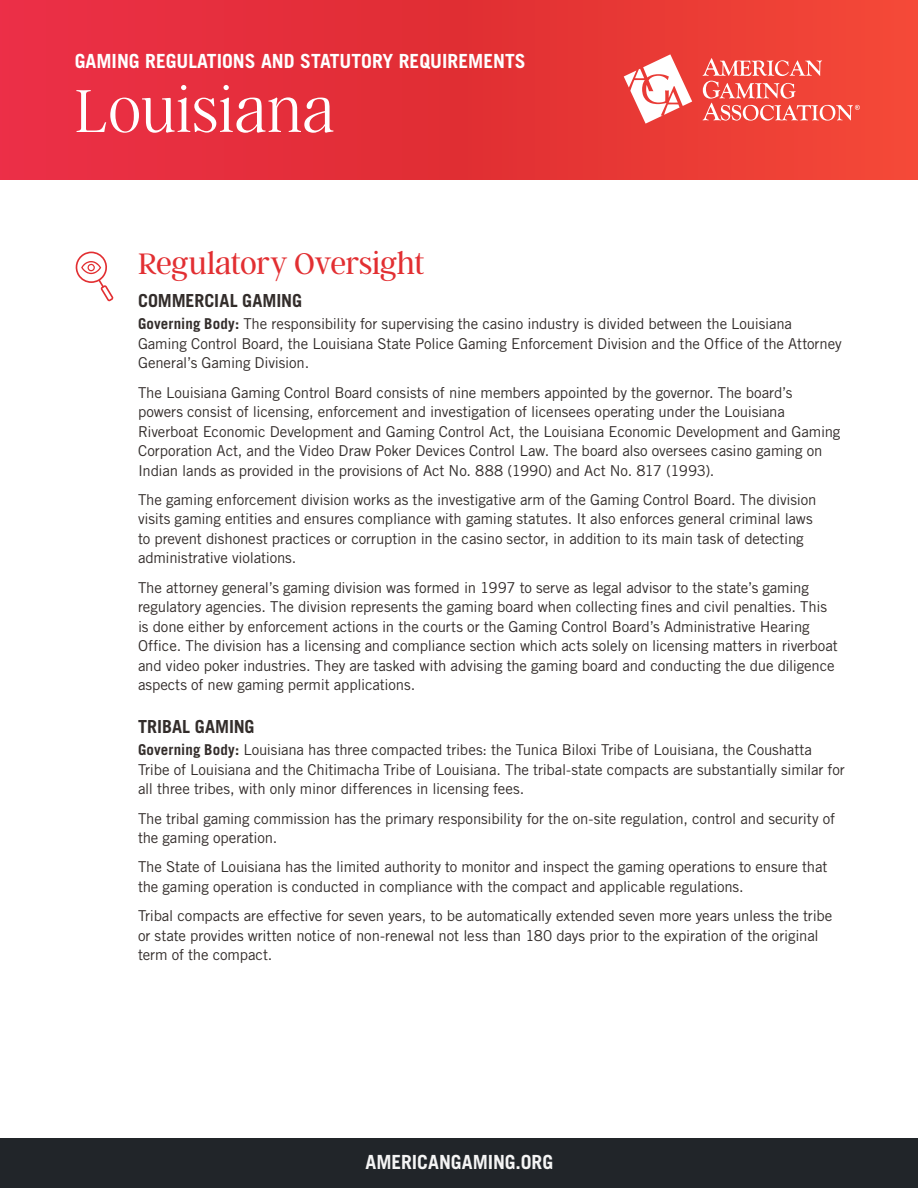
<style>
.page{position:relative;width:918px;height:1188px;background:#fff}
.page>*{position:absolute;margin:0;border:0;box-sizing:border-box;transform-origin:0 0}
.t1{font:100 67.5px "Argent CF";letter-spacing:.01em;color:#fff}
.t2{font:300 33px "Argent CF";letter-spacing:-.01em;color:#e22f32}
.t3{font:700 19.5px "Trade Gothic LT Std";color:#fff}
.t4{font:700 19.5px "Trade Gothic LT Std";color:#f4f4f4}
.t5{font:700 18px "Trade Gothic LT Std";letter-spacing:-.005em;color:#332d2b}
.t6{font:15px/19.5px "Trade Gothic LT Std";letter-spacing:-.01em;color:#332d2b}
.s1{font-weight:700}
</style>
<div class="page">
<div style="left:0;top:1138px;width:918px;height:50px;background:#212529"></div>
<div style="left:0;top:0;width:918px;height:179px;background:linear-gradient(to right,#e32841,#ed4332)"></div>
<svg style="left:624px;top:54px;width:68px;height:70px"></svg>
<svg style="left:703px;top:58px;width:157px;height:63px;background:#f1635a"></svg>
<svg style="left:76px;top:252px;width:37px;height:49px"></svg>
<h3 class="t3" style="left:75px;top:50px;width:452px">GAMING REGULATIONS AND STATUTORY REQUIREMENTS</h3>
<h1 class="t1" style="left:75px;top:76px;width:262px">Louisiana</h1>
<h2 class="t2" style="left:138px;top:246px;width:288px">Regulatory Oversight</h2>
<p class="t5" style="left:138px;top:289px;width:166px">COMMERCIAL GAMING</p>
<p class="t6" style="left:138px;top:314px;width:705px"><span class="s1">Governing Body:</span> The responsibility for supervising the casino industry is divided between the Louisiana<br>Gaming Control Board, the Louisiana State Police Gaming Enforcement Division and the Office of the Attorney<br>General’s Gaming Division.</p>
<p class="t6" style="left:138px;top:382px;width:704px">The Louisiana Gaming Control Board consists of nine members appointed by the governor. The board’s powers consist of licensing, enforcement and investigation of licensees operating under the Louisiana Riverboat Economic Development and Gaming Control Act, the Louisiana Economic Development and Gaming Corporation Act, and the Video Draw Poker Devices Control Law. The board also oversees casino gaming on Indian lands as provided in the provisions of Act No. 888 (1990) and Act No. 817 (1993).</p>
<p class="t6" style="left:138px;top:490px;width:680px">The gaming enforcement division works as the investigative arm of the Gaming Control Board. The division visits gaming entities and ensures compliance with gaming statutes. It also enforces general criminal laws to prevent dishonest practices or corruption in the casino sector, in addition to its main task of detecting administrative violations.</p>
<p class="t6" style="left:138px;top:577px;width:701px">The attorney general’s gaming division was formed in 1997 to serve as legal advisor to the state’s gaming regulatory agencies. The division represents the gaming board when collecting fines and civil penalties. This is done either by enforcement actions in the courts or the Gaming Control Board’s Administrative Hearing Office. The division has a licensing and compliance section which acts solely on licensing matters in riverboat and video poker industries. They are tasked with advising the gaming board and conducting the due diligence aspects of new gaming permit applications.</p>
<p class="t5" style="left:138px;top:715px;width:118px">TRIBAL GAMING</p>
<p class="t6" style="left:138px;top:740px;width:708px"><span class="s1">Governing Body:</span> Louisiana has three compacted tribes: the Tunica Biloxi Tribe of Louisiana, the Coushatta<br>Tribe of Louisiana and the Chitimacha Tribe of Louisiana. The tribal-state compacts are substantially similar for all three tribes, with only minor differences in licensing fees.</p>
<p class="t6" style="left:138px;top:808px;width:699px">The tribal gaming commission has the primary responsibility for the on-site regulation, control and security of the gaming operation.</p>
<p class="t6" style="left:138px;top:857px;width:691px">The State of Louisiana has the limited authority to monitor and inspect the gaming operations to ensure that the gaming operation is conducted in compliance with the compact and applicable regulations.</p>
<p class="t6" style="left:138px;top:906px;width:696px">Tribal compacts are effective for seven years, to be automatically extended seven more years unless the tribe or state provides written notice of non-renewal not less than 180 days prior to the expiration of the original term of the compact.</p>
<h3 class="t4" style="left:365px;top:1150px;width:189px">AMERICANGAMING.ORG</h3>
</div>
